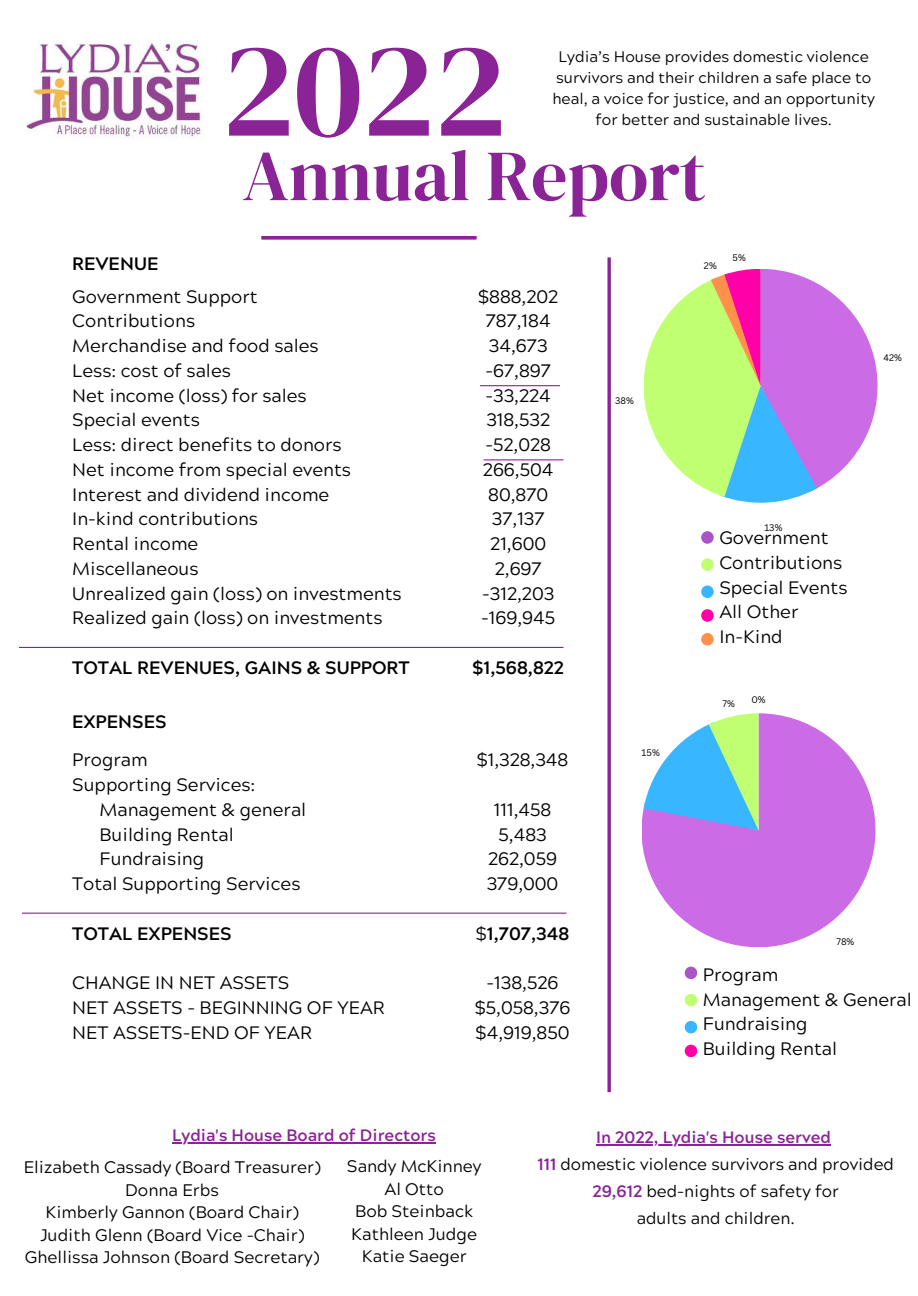
<style>
.page{position:relative;width:918px;height:1296px;background:#fff}
.page>*{position:absolute;margin:0;border:0;box-sizing:border-box;transform-origin:0 0}
.t1{font:135.45px "DM Serif Display";color:#8a2496}
.t2{font:71.85px "DM Serif Display";color:#8a2496}
.t3{font:18px/24.8px "Acherus Grotesque";color:#000}
.t4{font:700 18px "Acherus Grotesque";color:#000}
.t5{font:16.8px/22.5px "Acherus Grotesque";color:#000;text-align:center}
.t6{font:16.5px/27px "Acherus Grotesque";color:#000;text-align:center}
.t7{font:700 16.5px "Acherus Grotesque";color:#8a2496}
.t8{font:15.3px/21px "Acherus Grotesque";color:#000;text-align:center}
.t9{font:9.3px "Canva Sans";color:#000}
.s1{font-weight:400}
.s2{font-weight:700;color:#8a2496}
</style>
<div class="page">
<hr style="left:480px;top:385px;width:80px;height:1px;background:#8a2496">
<hr style="left:484px;top:459px;width:79px;height:1px;background:#8a2496">
<hr style="left:19px;top:647px;width:544px;height:1px;background:#8a2496">
<hr style="left:262px;top:236px;width:214px;height:3px;background:#8a2496">
<svg style="left:607px;top:257px;width:4px;height:835px"></svg>
<img style="left:25px;top:42px;width:178px;height:97px">
<svg style="left:644px;top:269px;width:234px;height:234px"></svg>
<div style="left:701px;top:531px;width:13px;height:13px;background:#a955c6;border-radius:50%"></div>
<hr style="left:596px;top:1144px;width:235px;height:1px;background:#8a2496">
<hr style="left:172px;top:1142px;width:264px;height:1px;background:#8a2496">
<div style="left:701px;top:558px;width:13px;height:13px;background:#c1ff72;border-radius:50%"></div>
<div style="left:701px;top:585px;width:13px;height:13px;background:#38b6ff;border-radius:50%"></div>
<div style="left:701px;top:609px;width:13px;height:13px;background:#ff00a8;border-radius:50%"></div>
<div style="left:701px;top:633px;width:13px;height:13px;background:#ff914d;border-radius:50%"></div>
<svg style="left:642px;top:713px;width:233px;height:234px;fill:#cb6ce6"></svg>
<svg style="left:644px;top:713px;width:116px;height:117px"></svg>
<div style="left:685px;top:967px;width:12px;height:12px;background:#a955c6;border-radius:50%"></div>
<div style="left:685px;top:994px;width:12px;height:12px;background:#c1ff72;border-radius:50%"></div>
<div style="left:685px;top:1021px;width:12px;height:12px;background:#38b6ff;border-radius:50%"></div>
<div style="left:685px;top:1045px;width:12px;height:12px;background:#ff00a8;border-radius:50%"></div>
<hr style="left:22px;top:913px;width:544px;height:1px;background:#8a2496">
<h1 class="t1" style="left:222px;top:12px;width:286px">2022</h1>
<h2 class="t2" style="left:242px;top:134px;width:465px">Annual Report</h2>
<p class="t8" style="left:552px;top:46px;width:324px">Lydia’s House provides domestic violence survivors and their children a safe place to heal, a voice for justice, and an opportunity for better and sustainable lives.</p>
<p class="t4" style="left:72px;top:249px;width:88px">REVENUE</p>
<p class="t3" style="left:72px;top:283px;width:331px">Government Support<br>Contributions<br>Merchandise and food sales<br>Less: cost of sales<br>Net income (loss) for sales<br>Special events<br>Less: direct benefits to donors<br>Net income from special events<br>Interest and dividend income<br>In-kind contributions<br>Rental income<br>Miscellaneous<br>Unrealized gain (loss) on investments<br>Realized gain (loss) on investments</p>
<p class="t4" style="left:72px;top:652px;width:339px">TOTAL REVENUES, GAINS &amp; SUPPORT</p>
<p class="t4" style="left:72px;top:706px;width:96px">EXPENSES</p>
<p class="t3" style="left:478px;top:283px;width:82px;text-align:center">$888,202<br>787,184<br>34,673 -67,897 -33,224<br>318,532 -52,028<br>266,504<br>80,870<br>37,137<br>21,600<br>2,697 -312,203 -169,945</p>
<p class="t4" style="left:473px;top:652px;width:93px">$1,568,822</p>
<p class="t9" style="left:615px;top:395px;width:20px">38%</p>
<p class="t9" style="left:704px;top:260px;width:14px">2%</p>
<p class="t9" style="left:733px;top:252px;width:15px">5%</p>
<p class="t9" style="left:883px;top:353px;width:20px">42%</p>
<p class="t9" style="left:764px;top:522px;width:20px">13%</p>
<p class="t3" style="left:719px;top:524px;width:130px">Government<br>Contributions<br>Special Events<br>All Other<br>In-Kind</p>
<p class="t9" style="left:723px;top:698px;width:14px">7%</p>
<p class="t9" style="left:751px;top:695px;width:16px">0%</p>
<p class="t3" style="left:72px;top:747px;width:77px">Program</p>
<p class="t3" style="left:72px;top:772px;width:185px">Supporting Services:</p>
<p class="t3" style="left:100px;top:796px;width:208px">Management &amp; general</p>
<p class="t3" style="left:100px;top:821px;width:136px">Building Rental</p>
<p class="t3" style="left:100px;top:846px;width:106px">Fundraising</p>
<p class="t3" style="left:72px;top:871px;width:230px">Total Supporting Services</p>
<p class="t4" style="left:72px;top:918px;width:161px">TOTAL EXPENSES</p>
<p class="t3" style="left:72px;top:970px;width:314px">CHANGE IN NET ASSETS<br>NET ASSETS - BEGINNING OF YEAR<br>NET ASSETS-END OF YEAR</p>
<p class="t3" style="left:477px;top:747px;width:93px">$1,328,348</p>
<p class="t3" style="left:487px;top:796px;width:73px;text-align:center">111,458<br>5,483<br>262,059<br>379,000</p>
<p class="t4" style="left:476px;top:918px;width:95px"><span class="s1">$</span>1,707,348</p>
<p class="t3" style="left:475px;top:970px;width:97px;text-align:center">-138,526 $5,058,376 $4,919,850</p>
<p class="t9" style="left:642px;top:747px;width:20px">15%</p>
<p class="t9" style="left:836px;top:936px;width:19px">78%</p>
<p class="t3" style="left:703px;top:961px;width:211px">Program<br>Management &amp; General<br>Fundraising<br>Building Rental</p>
<p class="t7" style="left:172px;top:1121px;width:265px">Lydia's House Board of Directors</p>
<p class="t5" style="left:24px;top:1155px;width:298px">Elizabeth Cassady (Board Treasurer)<br>Donna Erbs<br>Kimberly Gannon (Board Chair)<br>Judith Glenn (Board Vice -Chair)<br>Ghellissa Johnson (Board Secretary)</p>
<p class="t5" style="left:347px;top:1154px;width:136px">Sandy McKinney<br>Al Otto<br>Bob Steinback<br>Kathleen Judge<br>Katie Saeger</p>
<p class="t6" style="left:538px;top:1123px;width:358px"><span class="s2">In 2022, Lydia's House served<br>111</span> domestic violence survivors and provided<br><span class="s2">29,612</span> bed-nights of safety for<br>adults and children.</p>
</div>
